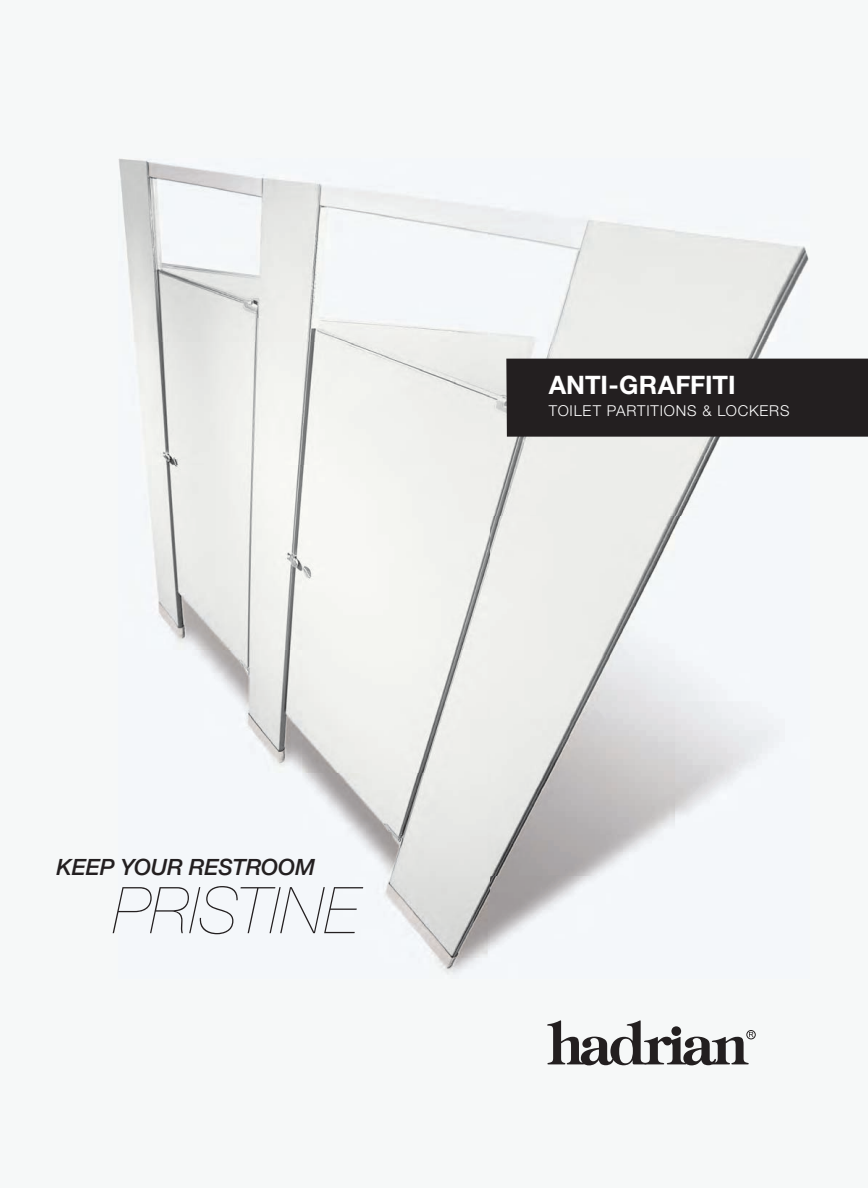
<style>
.page{position:relative;width:868px;height:1188px;background:#fff}
.page>*{position:absolute;margin:0;border:0;box-sizing:border-box;transform-origin:0 0}
.t1{font:italic 200 64.5px "Helvetica Neue LT Std";letter-spacing:.015em;color:#231f20}
.t2{font:700 25.5px "Helvetica Neue";letter-spacing:-.005em;color:#fff}
.t3{font:italic 500 22.5px "Helvetica Neue LT Std";letter-spacing:-.01em;color:#231f20}
.t4{font:300 15px "Helvetica Neue";letter-spacing:.055em;color:#fff}
</style>
<div class="page">
<div style="left:0;top:0;width:867px;height:1188px;background:#f6f8f8"></div>
<img style="left:119px;top:158px;width:690px;height:816px">
<div style="left:506px;top:359px;width:361px;height:78px;background:#231f20"></div>
<svg style="left:547px;top:1020px;width:206px;height:45px"></svg>
<div style="left:746px;top:1030px;width:9px;height:9px;border:1px solid #231f20;border-radius:50%"></div>
<p class="t3" style="left:57px;top:854px;width:260px">KEEP YOUR RESTROOM</p>
<p class="t1" style="left:113px;top:874px;width:246px">PRISTINE</p>
<h3 class="t3" style="left:48px;top:854px;width:260px">KEEP YOUR RESTROOM</h3>
<h1 class="t1" style="left:105px;top:874px;width:246px">PRISTINE</h1>
<p class="t2" style="left:549px;top:369px;width:188px">ANTI-GRAFFITI</p>
<p class="t4" style="left:549px;top:402px;width:242px">TOILET PARTITIONS &amp; LOCKERS</p>
<h2 class="t2" style="left:540px;top:370px;width:188px">ANTI-GRAFFITI</h2>
<p class="t4" style="left:540px;top:402px;width:242px">TOILET PARTITIONS &amp; LOCKERS</p>
</div>
